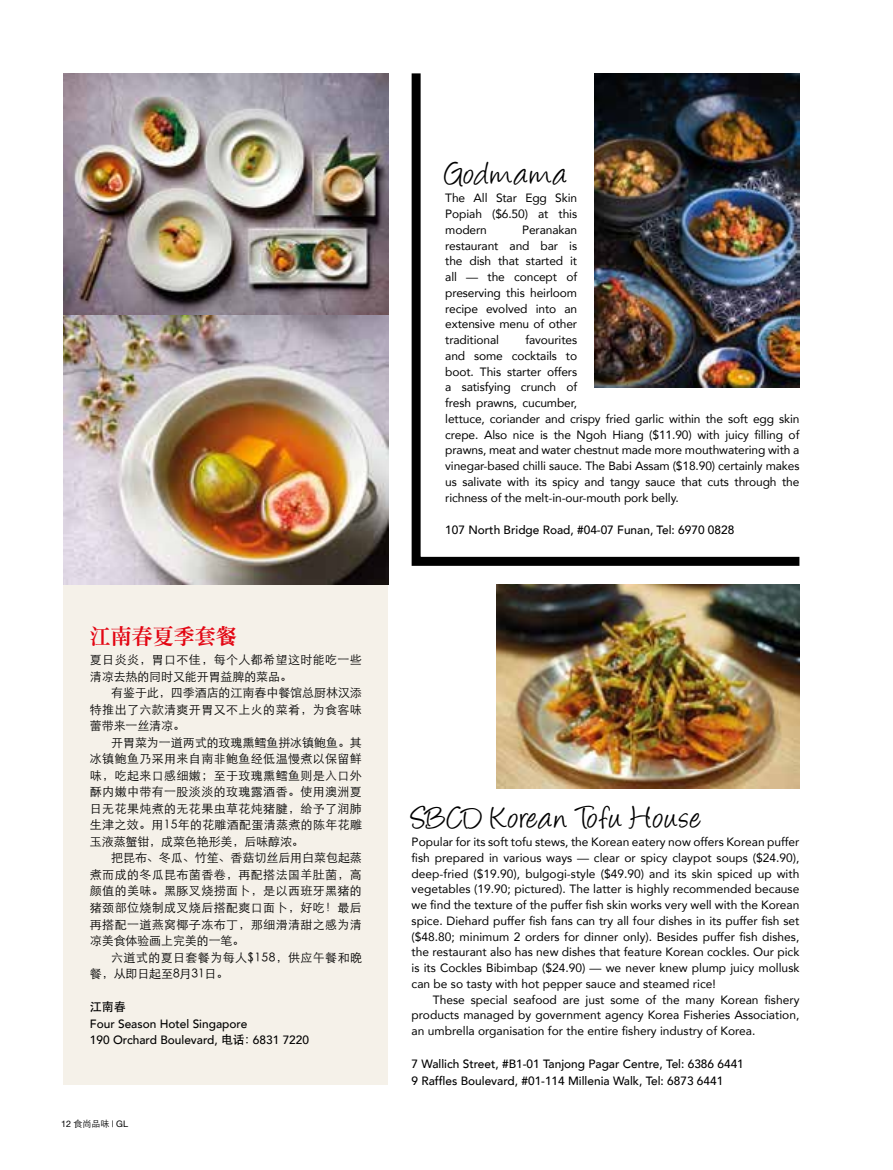
<style>
.page{position:relative;width:893px;height:1170px;background:#fff}
.page>*{position:absolute;margin:0;border:0;box-sizing:border-box;transform-origin:0 0}
.t1{font:36px "Angelina";letter-spacing:.04em;color:#000}
.t2{font:800 21px "GB Inn Ming";color:#e30613}
.t3{font:12px/15.8px "Avenir";letter-spacing:-.01em;color:#000;text-align:justify}
.t4{font:12px/16.5px "ST Xihei";letter-spacing:.03em;color:#000;text-align:justify}
.t5{font:500 12px/16.5px "Avenir";color:#000}
.t6{font:12px "ST Heiti";color:#000}
.t7{font:9px "Helvetica Neue";color:#000}
.s1{font-family:"ST Heiti";font-weight:400}
.s2{font-family:"ST Xihei"}
</style>
<div class="page">
<div style="left:64px;top:315px;width:324px;height:769px;background:#f5f1e9"></div>
<svg style="left:411px;top:73px;width:389px;height:493px"></svg>
<img style="left:594px;top:73px;width:205px;height:315px">
<img style="left:64px;top:73px;width:324px;height:242px">
<img style="left:64px;top:315px;width:324px;height:269px">
<img style="left:496px;top:584px;width:303px;height:204px">
<h2 class="t2" style="left:90px;top:625px;width:148px">江南春夏季套餐</h2>
<p class="t4" style="left:90px;top:651px;width:274px">夏日炎炎，胃口不佳，每个人都希望这时能吃一些清凉去热的同时又能开胃益脾的菜品。</p>
<p class="t4" style="left:90px;top:684px;width:274px;text-indent:21px">有鉴于此，四季酒店的江南春中餐馆总厨林汉添特推出了六款清爽开胃又不上火的菜肴，为食客味蕾带来一丝清凉。</p>
<p class="t4" style="left:90px;top:734px;width:274px;text-indent:21px">开胃菜为一道两式的玫瑰熏鳕鱼拼冰镇鲍鱼。其冰镇鲍鱼乃采用来自南非鲍鱼经低温慢煮以保留鲜味，吃起来口感细嫩；至于玫瑰熏鳕鱼则是入口外酥内嫩中带有一股淡淡的玫瑰露酒香。使用澳洲夏日无花果炖煮的无花果虫草花炖猪腱，给予了润肺生津之效。用15年的花雕酒配蛋清蒸煮的陈年花雕玉液蒸蟹钳，成菜色艳形美，后味醇浓。</p>
<p class="t4" style="left:90px;top:849px;width:274px;text-indent:21px">把昆布、冬瓜、竹笙、香菇切丝后用白菜包起蒸煮而成的冬瓜昆布菌香卷，再配搭法国羊肚菌，高颜值的美味。黑豚叉烧捞面卜，是以西班牙黑猪的猪颈部位烧制成叉烧后搭配爽口面卜，好吃！最后再搭配一道燕窝椰子冻布丁，那细滑清甜之感为清凉美食体验画上完美的一笔。</p>
<p class="t4" style="left:90px;top:948px;width:274px;text-indent:21px">六道式的夏日套餐为每人$158，供应午餐和晚餐，从即日起至8月31日。</p>
<p class="t6" style="left:90px;top:1000px;width:37px">江南春</p>
<p class="t5" style="left:90px;top:1014px;width:221px">Four Season Hotel Singapore<br>190 Orchard Boulevard, <span class="s1">电话：</span>6831 7220</p>
<p class="t7" style="left:61px;top:1118px;width:69px">12 <span class="s2">食尚品味</span> | GL</p>
<h1 class="t1" style="left:445px;top:159px;width:122px">Godmama</h1>
<p class="t3" style="left:445px;top:190px;width:133px">The All Star Egg Skin Popiah ($6.50) at this modern</p>
<p class="t3" style="left:445px;top:221px;width:133px;text-indent:77px">Peranakan restaurant and bar is the dish that started it all — the concept of preserving this heirloom recipe evolved into an extensive menu of other traditional</p>
<p class="t3" style="left:445px;top:331px;width:356px;text-align:left;text-indent:80px">favourites<br>and some cocktails to<br>boot. This starter offers<br>a satisfying crunch of<br>fresh prawns, cucumber,<br>lettuce, coriander and crispy fried garlic within the soft egg skin crepe. Also nice is the Ngoh Hiang ($11.90) with juicy filling of prawns, meat and water chestnut made more mouthwatering with a vinegar-based chilli sauce. The Babi Assam ($18.90) certainly makes us salivate with its spicy and tangy sauce that cuts through the richness of the melt-in-our-mouth pork belly.</p>
<p class="t5" style="left:445px;top:521px;width:291px">107 North Bridge Road, #04-07 Funan, Tel: 6970 0828</p>
<h1 class="t1" style="left:412px;top:802px;width:291px">SBCD Korean Tofu House</h1>
<p class="t3" style="left:412px;top:833px;width:389px">Popular for its soft tofu stews, the Korean eatery now offers Korean puffer fish prepared in various ways — clear or spicy claypot soups ($24.90), deep-fried ($19.90), bulgogi-style ($49.90) and its skin spiced up with vegetables (19.90; pictured). The latter is highly recommended because we find the texture of the puffer fish skin works very well with the Korean spice. Diehard puffer fish fans can try all four dishes in its puffer fish set ($48.80; minimum 2 orders for dinner only). Besides puffer fish dishes, the restaurant also has new dishes that feature Korean cockles. Our pick is its Cockles Bibimbap ($24.90) — we never knew plump juicy mollusk can be so tasty with hot pepper sauce and steamed rice!</p>
<p class="t3" style="left:412px;top:991px;width:389px;text-indent:21px">These special seafood are just some of the many Korean fishery products managed by government agency Korea Fisheries Association, an umbrella organisation for the entire fishery industry of Korea.</p>
<p class="t5" style="left:412px;top:1055px;width:334px">7 Wallich Street, #B1-01 Tanjong Pagar Centre, Tel: 6386 6441<br>9 Raffles Boulevard, #01-114 Millenia Walk, Tel: 6873 6441</p>
</div>
